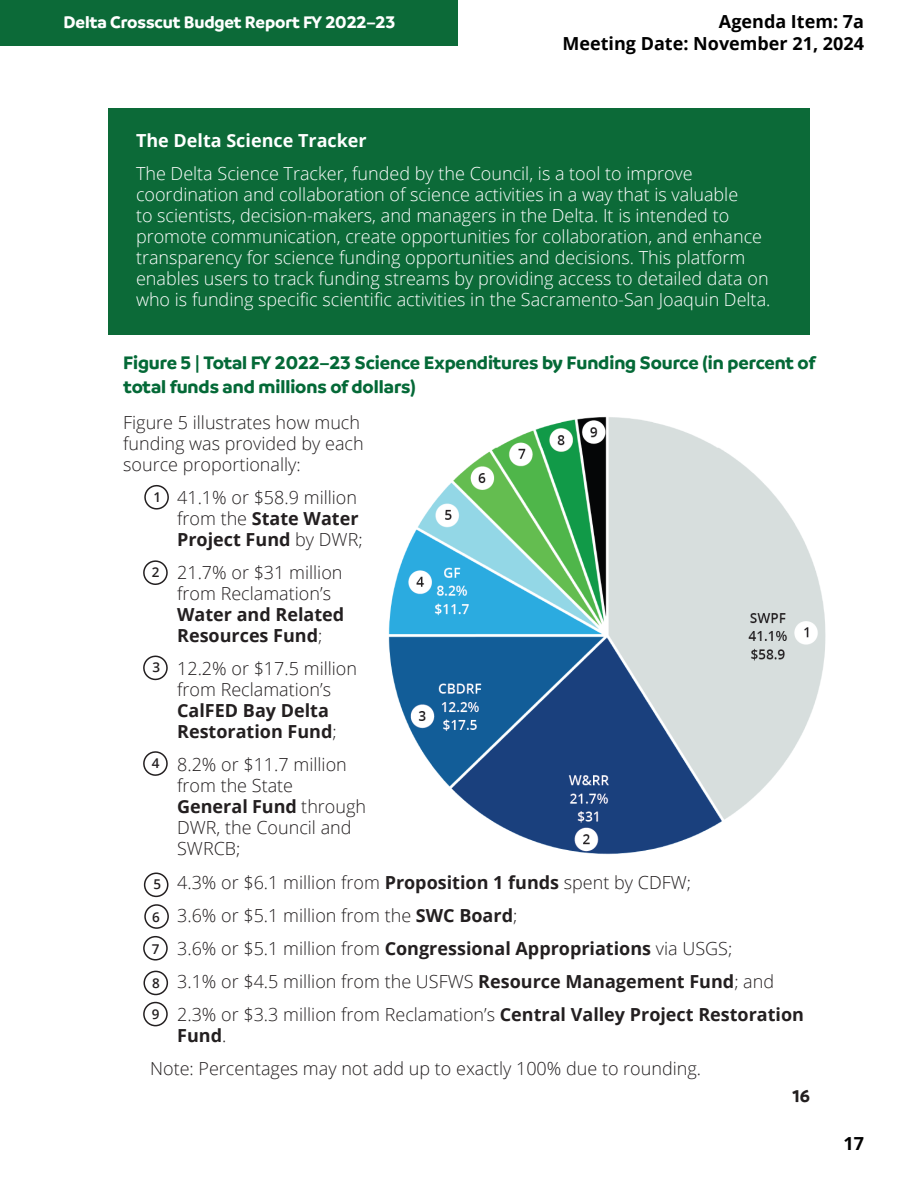
<style>
.page{position:relative;width:918px;height:1188px;background:#fff}
.page>*{position:absolute;margin:0;border:0;box-sizing:border-box;transform-origin:0 0}
.t1{font:700 19.5px/24px "Branding";color:#046937}
.Bullet{font:300 18px/21px "Open Sans";color:#231f20}
.t2{font:300 18px/21px "Open Sans";color:#fff}
.t3{font:700 18px/21.8px "Open Sans";color:#000;text-align:right}
.t4{font:700 18px "Branding";letter-spacing:-.005em;color:#fff}
.t5{font:700 18px "Open Sans";color:#fff}
.t6{font:700 18px "Open Sans";color:#231f20}
.t7{font:18px/33px "Bookman Old Style";color:#0c6a38;text-align:justify}
.t8{font:700 18px "Branding";color:#231f20}
.s1{font-weight:300}
.s2{font-weight:600;font-size:13.5px}
.s3{font-weight:700}
</style>
<div class="page">
<div style="left:0;top:0;width:458px;height:46px;background:#0c6a38"></div>
<div style="left:108px;top:108px;width:702px;height:227px;background:#0c6a38"></div>
<div style="left:144px;top:873px;width:24px;height:24px;border:2px solid #231f20;border-radius:50%"></div>
<div style="left:144px;top:904px;width:25px;height:25px;border:2px solid #231f20;border-radius:50%"></div>
<div style="left:143px;top:936px;width:25px;height:25px;border:2px solid #231f20;border-radius:50%"></div>
<div style="left:143px;top:971px;width:25px;height:24px;border:2px solid #231f20;border-radius:50%"></div>
<svg style="left:144px;top:484px;width:25px;height:26px"></svg>
<svg style="left:143px;top:560px;width:25px;height:25px"></svg>
<svg style="left:143px;top:655px;width:25px;height:26px"></svg>
<svg style="left:143px;top:751px;width:25px;height:25px"></svg>
<div style="left:143px;top:1002px;width:25px;height:24px;border:2px solid #231f20;border-radius:50%"></div>
<img style="left:388px;top:416px;width:438px;height:439px">
<p class="t4" style="left:64px;top:12px;width:333px">Delta Crosscut Budget Report FY 2022–23</p>
<p class="t3" style="left:563px;top:10px;width:303px">Agenda Item: 7a<br>Meeting Date: November 21, 2024</p>
<p class="t5" style="left:136px;top:128px;width:232px">The Delta Science Tracker</p>
<p class="t2" style="left:136px;top:163px;width:636px">The Delta Science Tracker, funded by the Council, is a tool to improve coordination and collaboration of science activities in a way that is valuable<br>to scientists, decision-makers, and managers in the Delta. It is intended to promote communication, create opportunities for collaboration, and enhance transparency for science funding opportunities and decisions. This platform enables users to track funding streams by providing access to detailed data on who is funding specific scientific activities in the Sacramento-San Joaquin Delta.</p>
<p class="t1" style="left:123px;top:351px;width:694px">Figure 5 | Total FY 2022–23 Science Expenditures by Funding Source (in percent of total funds and millions of dollars)</p>
<p class="Bullet" style="left:123px;top:411px;width:242px">Figure 5 illustrates how much funding was provided by each source proportionally:</p>
<p class="t7" style="left:150px;top:481px;width:12px">●</p>
<p class="t6" style="left:177px;top:526px;width:187px">Project Fund <span class="s1">by DWR;</span></p>
<p class="t7" style="left:150px;top:556px;width:12px">●</p>
<p class="Bullet" style="left:153px;top:486px;width:207px;text-align:right"><span class="s2">1</span> 41.1% or $58.9 million from the <span class="s3">State Water</span></p>
<p class="Bullet" style="left:177px;top:561px;width:169px;text-indent:-25px"><span class="s2">2</span> 21.7% or $31 million from Reclamation’s<br><span class="s3">Water and Related<br>Resources Fund</span>;</p>
<p class="Bullet" style="left:153px;top:657px;width:206px;text-align:center"><span class="s2">3</span> 12.2% or $17.5 million from Reclamation’s<br><span class="s3">CalFED Bay Delta<br>Restoration Fund</span>;</p>
<p class="Bullet" style="left:177px;top:753px;width:191px;text-indent:-25px"><sup>4</sup> 8.2% or $11.7 million from the State<br><span class="s3">General Fund</span> through<br>DWR, the Council and<br>SWRCB;</p>
<p class="Bullet" style="left:153px;top:872px;width:539px"><span class="s2">5</span> 4.3% or $6.1 million from <span class="s3">Proposition 1 funds</span> spent by CDFW;</p>
<p class="Bullet" style="left:152px;top:905px;width:367px"><span class="s2">6</span> 3.6% or $5.1 million from the <span class="s3">SWC Board</span>;</p>
<p class="Bullet" style="left:152px;top:938px;width:582px"><span class="s2">7</span> 3.6% or $5.1 million from <span class="s3">Congressional Appropriations</span> via USGS;</p>
<p class="Bullet" style="left:152px;top:971px;width:623px"><span class="s2">8</span> 3.1% or $4.5 million from the USFWS <span class="s3">Resource Management Fund</span>; and</p>
<p class="Bullet" style="left:177px;top:1004px;width:628px;text-indent:-25px"><span class="s2">9</span> 2.3% or $3.3 million from Reclamation’s <span class="s3">Central Valley Project Restoration<br>Fund</span>.</p>
<p class="Bullet" style="left:150px;top:1058px;width:553px">Note: Percentages may not add up to exactly 100% due to rounding.</p>
<p class="t7" style="left:150px;top:652px;width:12px">●</p>
<p class="t7" style="left:150px;top:748px;width:12px">●</p>
<p class="t7" style="left:150px;top:867px;width:12px">● ● ● ● ●</p>
<p class="t8" style="left:793px;top:1086px;width:19px">16</p>
<p class="t3" style="left:843px;top:1132px;width:22px">17</p>
</div>
